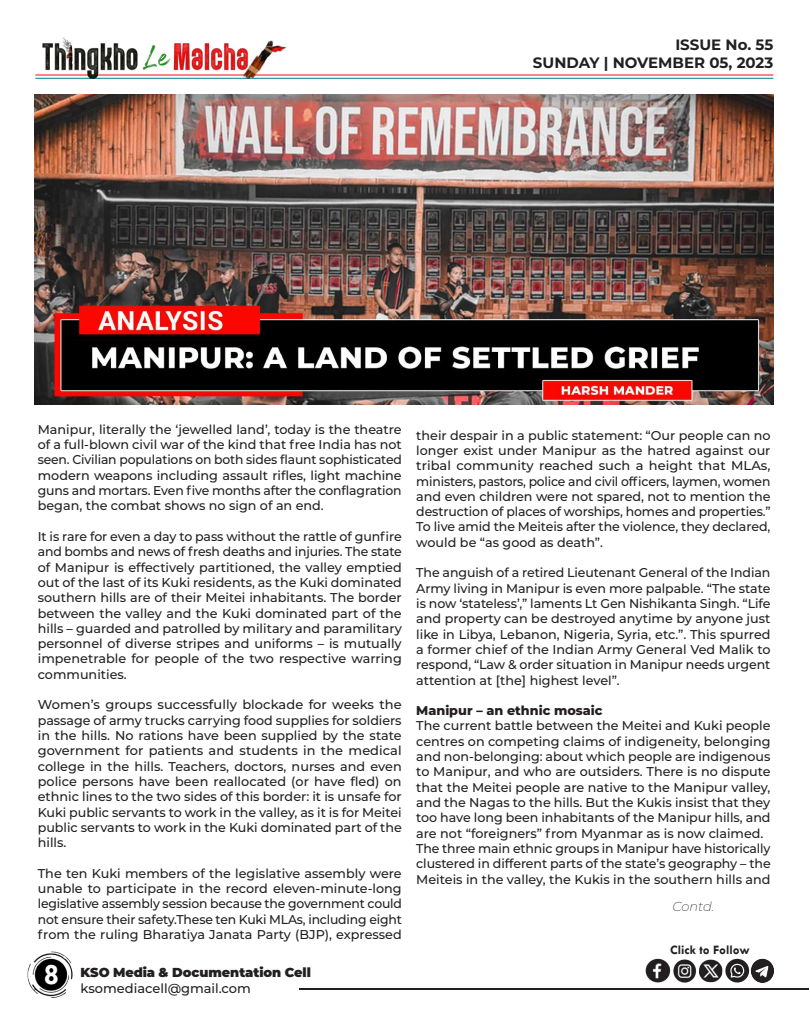
<style>
.page{position:relative;width:810px;height:1013px;background:#fff}
.page>*{position:absolute;margin:0;border:0;box-sizing:border-box;transform-origin:0 0}
.t1{font:700 30px "Tw Cen";color:#fff}
.t2{font:700 15px/18px "Montserrat";color:#231f20;text-align:right}
.t3{font:900 13px "Montserrat";letter-spacing:-.005em;color:#231f20}
.t4{font:500 13px "Montserrat";color:#231f20}
.t5{font:700 13px "Tw Cen";color:#231f20}
.t6{font:italic 200 13px "Montserrat";letter-spacing:-.01em;color:#231f20}
.t7{font:500 12.8px/15.3px "Montserrat";color:#231f20;text-align:justify}
.t8{font:800 12.8px "Montserrat";color:#231f20}
</style>
<div class="page">
<hr style="left:299px;top:988px;width:509px;height:1px;background:#231f20">
<img style="left:27px;top:951px;width:46px;height:47px">
<hr style="left:35px;top:74px;width:738px;height:1px;background:#ff002d">
<hr style="left:35px;top:78px;width:738px;height:1px;background:#00848b">
<img style="left:35px;top:37px;width:254px;height:42px">
<img style="left:645px;top:958px;width:129px;height:25px">
<img style="left:35px;top:94px;width:738px;height:310px">
<p class="t2" style="left:533px;top:35px;width:242px">ISSUE No. 55<br>SUNDAY | NOVEMBER 05, 2023</p>
<p class="t7" style="left:38px;top:421px;width:366px">Manipur, literally the ‘jewelled land’, today is the theatre of a full-blown civil war of the kind that free India has not seen. Civilian populations on both sides flaunt sophisticated modern weapons including assault rifles, light machine guns and mortars. Even five months after the conflagration began, the combat shows no sign of an end.</p>
<p class="t7" style="left:38px;top:528px;width:366px">It is rare for even a day to pass without the rattle of gunfire and bombs and news of fresh deaths and injuries. The state of Manipur is effectively partitioned, the valley emptied out of the last of its Kuki residents, as the Kuki dominated southern hills are of their Meitei inhabitants. The border between the valley and the Kuki dominated part of the hills – guarded and patrolled by military and paramilitary personnel of diverse stripes and uniforms – is mutually impenetrable for people of the two respective warring communities.</p>
<p class="t7" style="left:38px;top:696px;width:366px">Women’s groups successfully blockade for weeks the passage of army trucks carrying food supplies for soldiers in the hills. No rations have been supplied by the state government for patients and students in the medical college in the hills. Teachers, doctors, nurses and even police persons have been reallocated (or have fled) on ethnic lines to the two sides of this border: it is unsafe for Kuki public servants to work in the valley, as it is for Meitei public servants to work in the Kuki dominated part of the hills.</p>
<p class="t7" style="left:38px;top:865px;width:366px">The ten Kuki members of the legislative assembly were unable to participate in the record eleven-minute-long legislative assembly session because the government could not ensure their safety.These ten Kuki MLAs, including eight from the ruling Bharatiya Janata Party (BJP), expressed</p>
<h1 class="t1" style="left:43px;top:956px;width:17px">8</h1>
<p class="t3" style="left:81px;top:962px;width:232px">KSO Media &amp; Documentation Cell</p>
<p class="t4" style="left:81px;top:978px;width:172px">ksomediacell@gmail.com</p>
<p class="t7" style="left:416px;top:427px;width:356px">their despair in a public statement: “Our people can no longer exist under Manipur as the hatred against our tribal community reached such a height that MLAs, ministers, pastors, police and civil officers, laymen, women and even children were not spared, not to mention the destruction of places of worships, homes and properties.” To live amid the Meiteis after the violence, they declared, would be “as good as death”.</p>
<p class="t7" style="left:416px;top:564px;width:356px">The anguish of a retired Lieutenant General of the Indian Army living in Manipur is even more palpable. “The state is now ‘stateless’,” laments Lt Gen Nishikanta Singh. “Life and property can be destroyed anytime by anyone just like in Libya, Lebanon, Nigeria, Syria, etc.”. This spurred a former chief of the Indian Army General Ved Malik to respond, “Law &amp; order situation in Manipur needs urgent attention at [the] highest level”.</p>
<p class="t8" style="left:416px;top:701px;width:188px">Manipur – an ethnic mosaic</p>
<p class="t7" style="left:416px;top:717px;width:356px;text-align:left">The current battle between the Meitei and Kuki people centres on competing claims of indigeneity, belonging and non-belonging: about which people are indigenous to Manipur, and who are outsiders. There is no dispute that the Meitei people are native to the Manipur valley, and the Nagas to the hills. But the Kukis insist that they too have long been inhabitants of the Manipur hills, and are not “foreigners” from Myanmar as is now claimed.<br>The three main ethnic groups in Manipur have historically clustered in different parts of the state’s geography – the Meiteis in the valley, the Kukis in the southern hills and</p>
<p class="t6" style="left:673px;top:897px;width:43px">Contd.</p>
<p class="t5" style="left:670px;top:942px;width:81px">Click to Follow</p>
</div>
